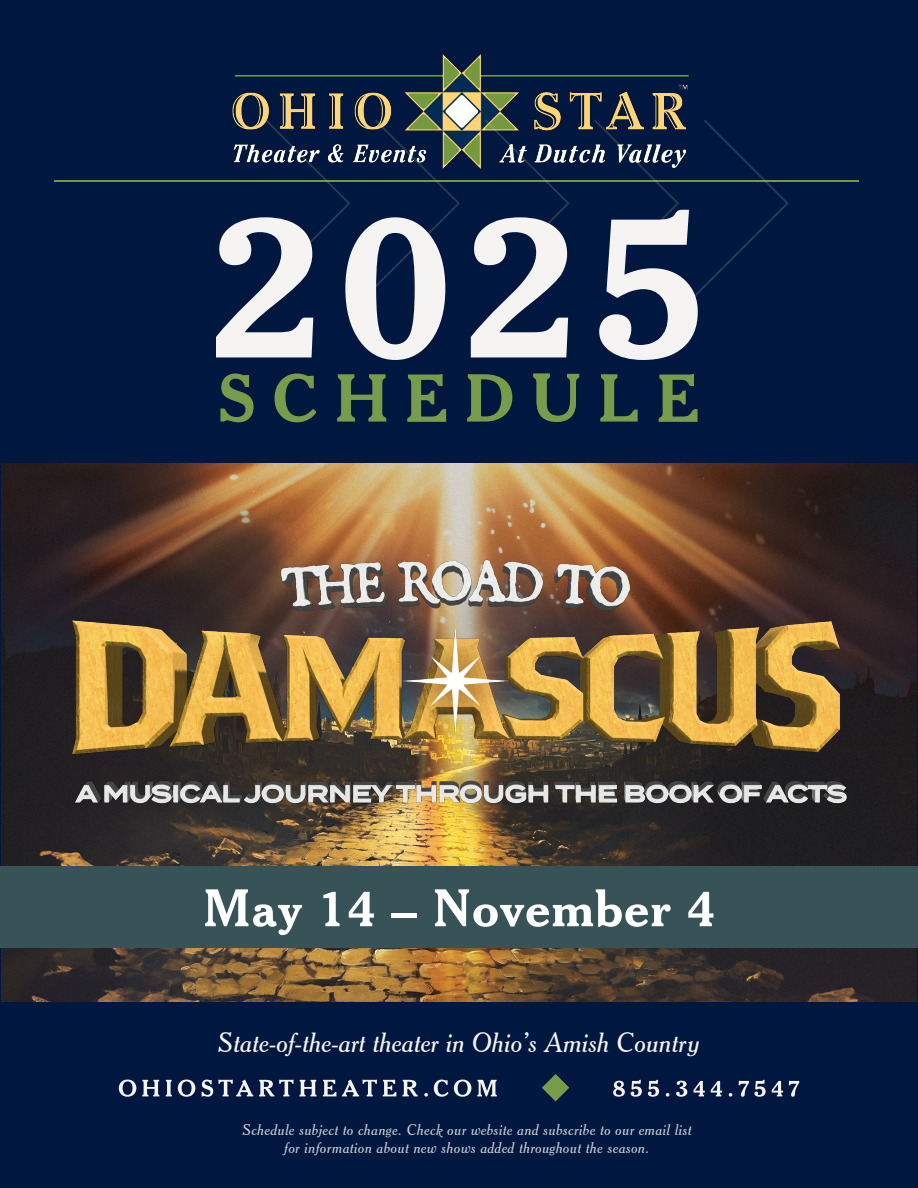
<style>
.page{position:relative;width:918px;height:1188px;background:#001840}
.page>*{position:absolute;margin:0;border:0;box-sizing:border-box;transform-origin:0 0}
.t1{font:700 204.6px "Cheltenham BT";color:#f5f4f3}
.t2{font:700 51px "Cheltenham BT";letter-spacing:.02em;color:#fff}
.t3{font:italic 27px "Cheltenham BT";letter-spacing:.005em;color:#f5f4f3}
.t4{font:italic 15px/18px "Cheltenham BT";letter-spacing:.03em;color:#fff;text-align:center}
</style>
<div class="page">
<hr style="left:54px;top:181px;width:804px;height:1px;background:#75983d">
<img style="left:232px;top:54px;width:457px;height:115px">
<svg style="left:592px;top:118px;width:198px;height:188px"></svg>
<svg style="left:482px;top:118px;width:89px;height:118px"></svg>
<svg style="left:369px;top:118px;width:92px;height:173px"></svg>
<svg style="left:263px;top:118px;width:89px;height:130px"></svg>
<svg style="left:275px;top:373px;width:41px;height:49px"></svg>
<svg style="left:407px;top:374px;width:39px;height:48px"></svg>
<svg style="left:220px;top:373px;width:34px;height:49px"></svg>
<svg style="left:337px;top:374px;width:49px;height:48px"></svg>
<svg style="left:467px;top:374px;width:45px;height:48px"></svg>
<svg style="left:600px;top:374px;width:38px;height:48px"></svg>
<svg style="left:659px;top:374px;width:39px;height:48px"></svg>
<svg style="left:533px;top:373px;width:46px;height:49px"></svg>
<svg style="left:119px;top:1080px;width:378px;height:17px"></svg>
<svg style="left:613px;top:1080px;width:186px;height:17px"></svg>
<svg style="left:542px;top:1074px;width:27px;height:27px"></svg>
<img style="left:1px;top:463px;width:916px;height:538px">
<div style="left:0;top:866px;width:918px;height:82px;background:#375357"></div>
<img style="left:42px;top:541px;width:834px;height:280px">
<p class="t1" style="left:212px;top:157px;width:495px">2025</p>
<p class="t2" style="left:203px;top:876px;width:513px">May 14 – November 4</p>
<p class="t3" style="left:218px;top:1026px;width:484px">State-of-the-art theater in Ohio’s Amish Country</p>
<p class="t4" style="left:242px;top:1120px;width:451px">Schedule subject to change. Check our website and subscribe to our email list for information about new shows added throughout the season.</p>
</div>
